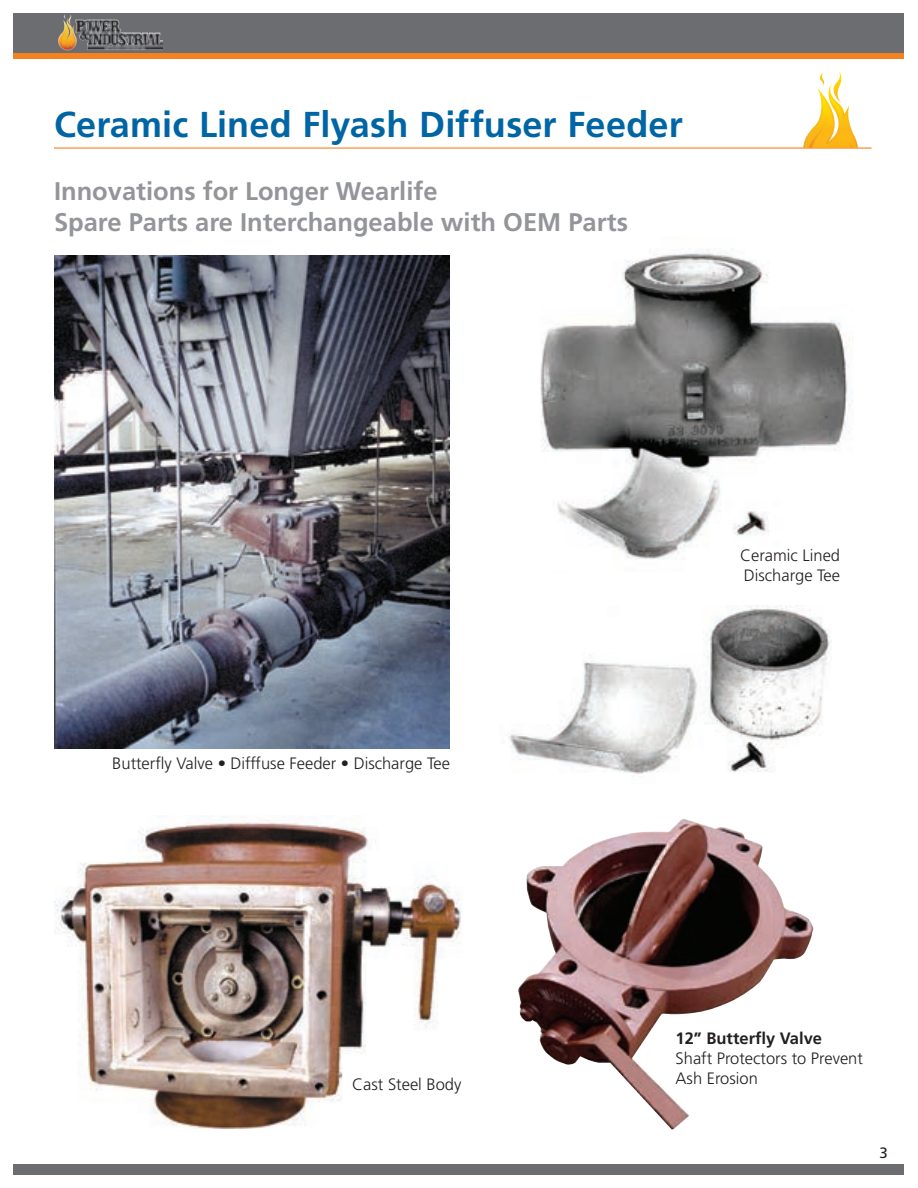
<style>
.page{position:relative;width:918px;height:1188px;background:#fff}
.page>*{position:absolute;margin:0;border:0;box-sizing:border-box;transform-origin:0 0}
.t1{font:700 36px "Frutiger";letter-spacing:.005em;color:#0065a4}
.t2{font:700 25.5px/30.6px "Frutiger";color:#939598}
.t3{font:300 16.5px/19.8px "Frutiger";color:#231f20}
.t4{font:700 16.5px "Frutiger";color:#231f20}
.t5{font:15px "Frutiger";color:#231f20}
</style>
<div class="page">
<div style="left:14px;top:14px;width:890px;height:40px;background:#6c6d70"></div>
<div style="left:14px;top:53px;width:890px;height:6px;background:#f58220"></div>
<div style="left:14px;top:1164px;width:904px;height:10px;background:#6c6d70"></div>
<img style="left:57px;top:13px;width:105px;height:37px">
<img style="left:54px;top:815px;width:408px;height:314px">
<img style="left:54px;top:256px;width:396px;height:492px">
<hr style="left:54px;top:147px;width:818px;height:2px;background:#f58220">
<img style="left:803px;top:84px;width:55px;height:64px">
<img style="left:805px;top:97px;width:51px;height:51px">
<img style="left:833px;top:71px;width:9px;height:32px">
<img style="left:819px;top:72px;width:6px;height:14px">
<img style="left:809px;top:116px;width:43px;height:32px">
<img style="left:540px;top:249px;width:310px;height:310px">
<img style="left:509px;top:605px;width:322px;height:169px">
<img style="left:518px;top:819px;width:295px;height:311px">
<div style="left:904px;top:0;width:14px;height:1188px;background:#fff"></div>
<h1 class="t1" style="left:54px;top:103px;width:630px">Ceramic Lined Flyash Diffuser Feeder</h1>
<h2 class="t2" style="left:54px;top:176px;width:575px">Innovations for Longer Wearlife<br>Spare Parts are Interchangeable with OEM Parts</h2>
<p class="t3" style="left:112px;top:754px;width:339px">Butterfly Valve • Difffuse Feeder • Discharge Tee</p>
<p class="t3" style="left:352px;top:1074px;width:111px">Cast Steel Body</p>
<p class="t3" style="left:740px;top:546px;width:101px">Ceramic Lined<br>Discharge Tee</p>
<p class="t4" style="left:676px;top:1029px;width:148px">12” Butterfly Valve</p>
<p class="t3" style="left:676px;top:1049px;width:189px">Shaft Protectors to Prevent<br>Ash Erosion</p>
<p class="t5" style="left:880px;top:1144px;width:10px">3</p>
</div>
